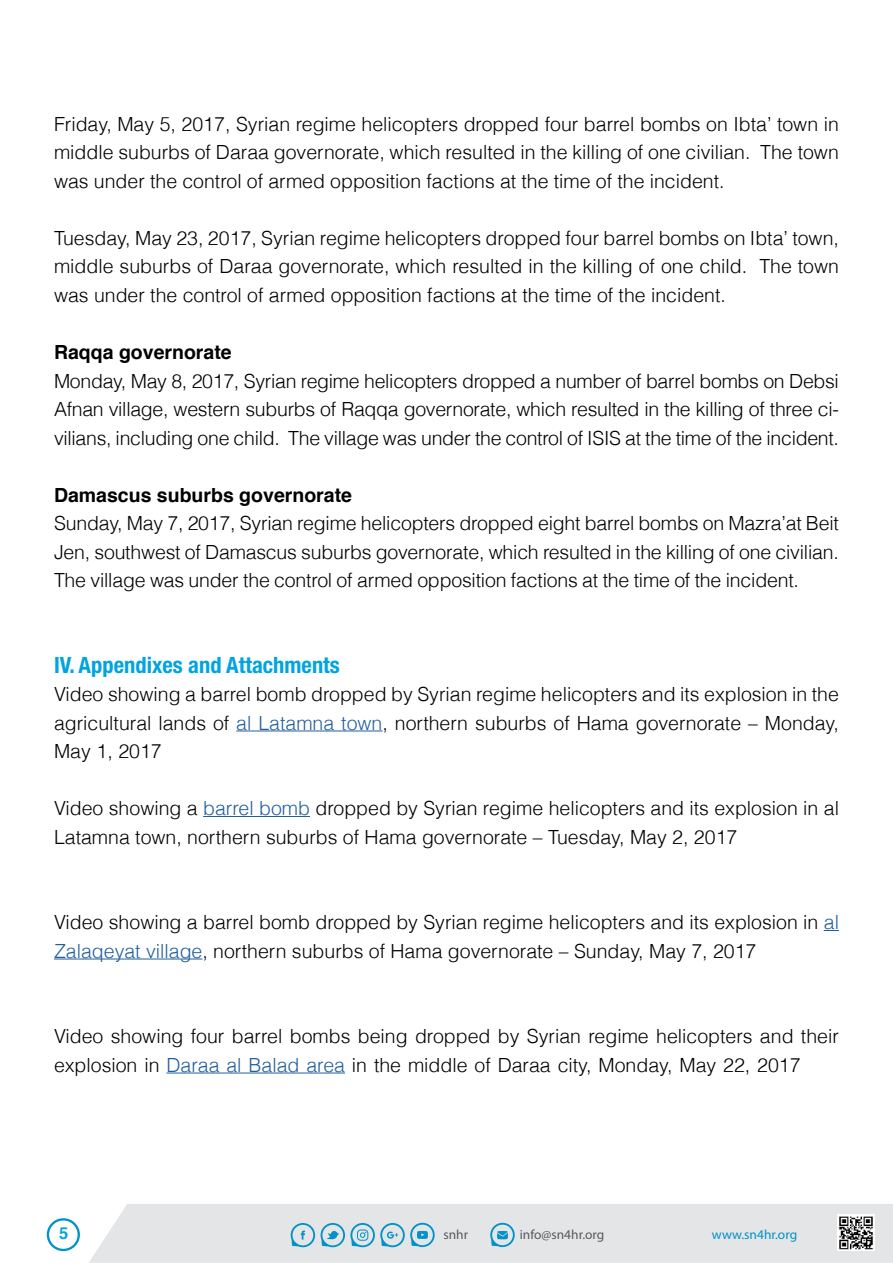
<style>
.page{position:relative;width:893px;height:1263px;background:#fff}
.page>*{position:absolute;margin:0;border:0;box-sizing:border-box;transform-origin:0 0}
.t1{font:700 condensed 22.5px "Helvetica Neue";color:#00a4e2}
.t2{font:300 19.5px/28.5px "Helvetica";color:#000}
.t3{font:700 19.5px "Helvetica";color:#000}
.t4{font:700 16.5px "Helvetica";color:#00a4e2}
.t5{font:13.35px "Myriad Pro";color:#58595b}
.t6{font:13.35px "Myriad Pro";color:#0092c8}
.s1{color:#215e9e}
</style>
<div class="page">
<div style="left:89px;top:1204px;width:804px;height:59px;background:#e4e5e6"></div>
<svg style="left:291px;top:1223px;width:24px;height:24px"></svg>
<svg style="left:321px;top:1223px;width:114px;height:24px;background:#a1ccdd"></svg>
<svg style="left:490px;top:1223px;width:25px;height:24px"></svg>
<img style="left:837px;top:1214px;width:37px;height:37px">
<svg style="left:47px;top:1218px;width:33px;height:33px"></svg>
<hr style="left:236px;top:730px;width:146px;height:1px;background:#215e9e">
<hr style="left:203px;top:816px;width:107px;height:1px;background:#215e9e">
<svg style="left:824px;top:930px;width:15px;height:1px"></svg>
<hr style="left:54px;top:958px;width:148px;height:1px;background:#215e9e">
<hr style="left:166px;top:1072px;width:179px;height:1px;background:#215e9e">
<p class="t2" style="left:54px;top:109px;width:786px;text-align:right">Friday, May 5, 2017, Syrian regime helicopters dropped four barrel bombs on Ibta’ town in<br>The town</p>
<p class="t2" style="left:54px;top:137px;width:698px">middle suburbs of Daraa governorate, which resulted in the killing of one civilian. was under the control of armed opposition factions at the time of the incident.</p>
<p class="t2" style="left:54px;top:223px;width:787px;text-align:right">Tuesday, May 23, 2017, Syrian regime helicopters dropped four barrel bombs on Ibta’ town,<br>The town</p>
<p class="t2" style="left:54px;top:251px;width:695px">middle suburbs of Daraa governorate, which resulted in the killing of one child. was under the control of armed opposition factions at the time of the incident.</p>
<p class="t3" style="left:54px;top:340px;width:179px">Raqqa governorate</p>
<p class="t2" style="left:54px;top:365px;width:786px">Monday, May 8, 2017, Syrian regime helicopters dropped a number of barrel bombs on Debsi</p>
<p class="t2" style="left:54px;top:422px;width:786px">vilians, including one child. The village was under the control of ISIS at the time of the incident.</p>
<p class="t2" style="left:54px;top:394px;width:786px">Afnan village, western suburbs of Raqqa governorate, which resulted in the killing of three ci-</p>
<p class="t3" style="left:54px;top:482px;width:299px">Damascus suburbs governorate</p>
<p class="t2" style="left:54px;top:508px;width:786px;text-align:justify">Sunday, May 7, 2017, Syrian regime helicopters dropped eight barrel bombs on Mazra’at Beit Jen, southwest of Damascus suburbs governorate, which resulted in the killing of one civilian.<br>The village was under the control of armed opposition factions at the time of the incident.</p>
<p class="t1" style="left:54px;top:646px;width:287px">IV. Appendixes and Attachments</p>
<p class="t2" style="left:54px;top:679px;width:786px;text-align:justify">Video showing a barrel bomb dropped by Syrian regime helicopters and its explosion in the agricultural lands of <span class="s1">al Latamna town</span>, northern suburbs of Hama governorate – Monday, May 1, 2017</p>
<p class="t2" style="left:54px;top:793px;width:786px">Video showing a <span class="s1">barrel bomb</span> dropped by Syrian regime helicopters and its explosion in al<br>Latamna town, northern suburbs of Hama governorate – Tuesday, May 2, 2017</p>
<p class="t2" style="left:54px;top:907px;width:786px">Video showing a barrel bomb dropped by Syrian regime helicopters and its explosion in <span class="s1">al<br>Zalaqeyat village</span>, northern suburbs of Hama governorate – Sunday, May 7, 2017</p>
<p class="t2" style="left:54px;top:1021px;width:786px">Video showing four barrel bombs being dropped by Syrian regime helicopters and their explosion in <span class="s1">Daraa al Balad area</span> in the middle of Daraa city, Monday, May 22, 2017</p>
<p class="t4" style="left:59px;top:1223px;width:11px">5</p>
<p class="t5" style="left:443px;top:1226px;width:26px">snhr</p>
<p class="t5" style="left:520px;top:1226px;width:86px">info@sn4hr.org</p>
<p class="t6" style="left:712px;top:1226px;width:87px">www.sn4hr.org</p>
</div>
